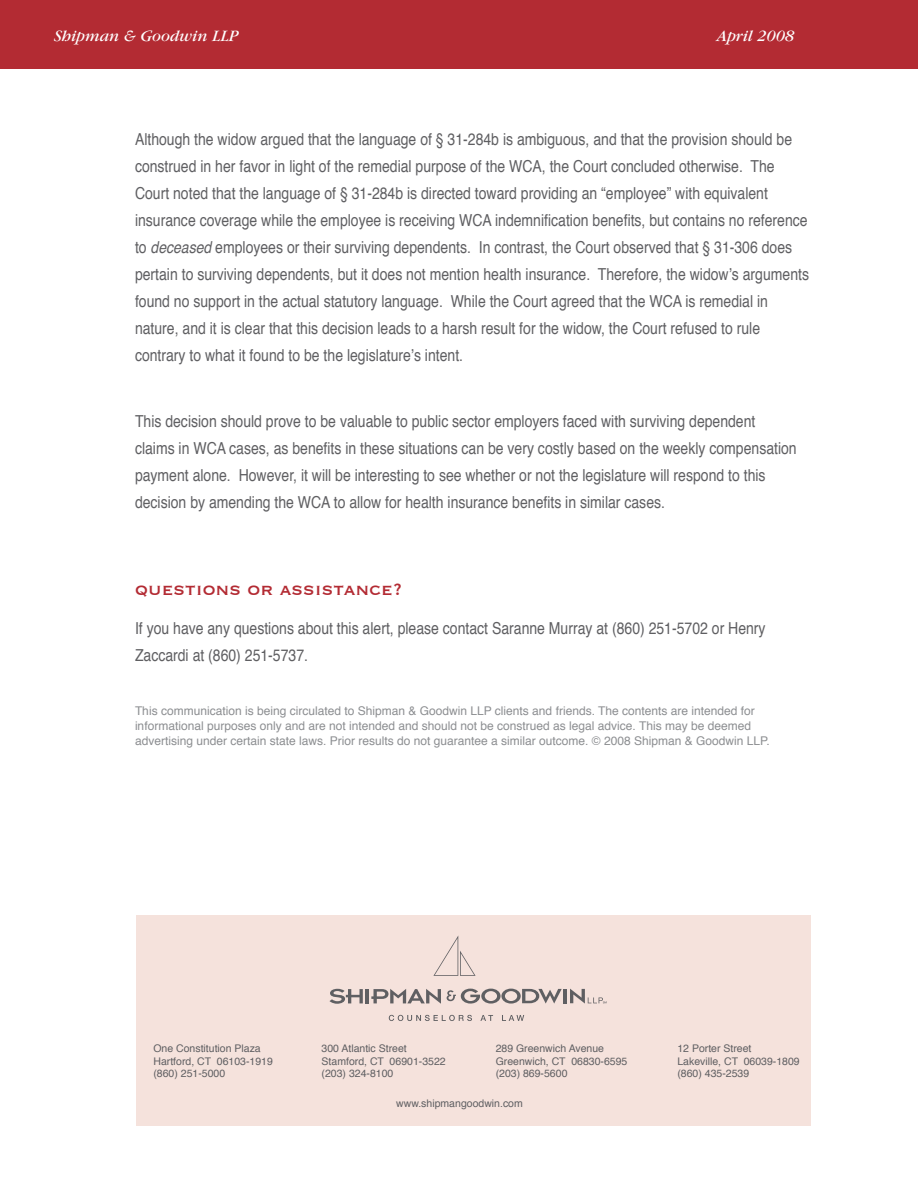
<style>
.page{position:relative;width:918px;height:1188px;background:#fff}
.page>*{position:absolute;margin:0;border:0;box-sizing:border-box;transform-origin:0 0}
.Disclaimer{font:21px "Copperplate";color:#b32b33}
.Disclaimer-2{font:16.5px/27px "Helvetica";color:#5f5f62;scale:.85 1}
.Text_Roman{font:16.5px/27px "Helvetica";color:#5f5f62;scale:.85 1}
.t1{font:italic 16.5px "Garamond";color:#fff}
.Disclaimer-3{font:12px/15px "Helvetica";color:#8c8e91}
.t2{font:10.5px "Helvetica";color:#5f5f62}
.s1{font-style:italic}
</style>
<div class="page">
<div style="left:0;top:0;width:918px;height:69px;background:#b32b33"></div>
<div style="left:136px;top:916px;width:675px;height:210px;background:#f5e2dc"></div>
<svg style="left:433px;top:935px;width:43px;height:41px"></svg>
<svg style="left:389px;top:1015px;width:83px;height:6px"></svg>
<svg style="left:480px;top:1015px;width:13px;height:6px"></svg>
<svg style="left:502px;top:1015px;width:22px;height:6px"></svg>
<hr style="left:563px;top:989px;width:4px;height:14px;background:#5f5f62">
<svg style="left:329px;top:989px;width:34px;height:15px"></svg>
<hr style="left:366px;top:989px;width:3px;height:14px;background:#5f5f62">
<svg style="left:371px;top:989px;width:70px;height:15px"></svg>
<svg style="left:447px;top:989px;width:115px;height:15px"></svg>
<svg style="left:570px;top:989px;width:37px;height:15px"></svg>
<p class="t1" style="left:54px;top:27px;width:186px">Shipman &amp; Goodwin LLP</p>
<p class="t1" style="left:717px;top:27px;width:79px">April 2008</p>
<p class="Disclaimer-2" style="left:135px;top:126px;width:795px">Although the widow argued that the language of § 31-284b is ambiguous, and that the provision should be construed in her favor in light of the remedial purpose of the WCA, the Court concluded otherwise. The Court noted that the language of § 31-284b is directed toward providing an “employee” with equivalent insurance coverage while the employee is receiving WCA indemnification benefits, but contains no reference to <span class="s1">deceased</span> employees or their surviving dependents. In contrast, the Court observed that § 31-306 does pertain to surviving dependents, but it does not mention health insurance. Therefore, the widow’s arguments found no support in the actual statutory language. While the Court agreed that the WCA is remedial in nature, and it is clear that this decision leads to a harsh result for the widow, the Court refused to rule contrary to what it found to be the legislature’s intent.</p>
<p class="Disclaimer-2" style="left:135px;top:408px;width:780px">This decision should prove to be valuable to public sector employers faced with surviving dependent claims in WCA cases, as benefits in these situations can be very costly based on the weekly compensation payment alone. However, it will be interesting to see whether or not the legislature will respond to this decision by amending the WCA to allow for health insurance benefits in similar cases.</p>
<p class="Disclaimer" style="left:135px;top:576px;width:269px">questions or assistance?</p>
<p class="Text_Roman" style="left:135px;top:615px;width:743px">If you have any questions about this alert, please contact Saranne Murray at (860) 251-5702 or Henry<br>Zaccardi at (860) 251-5737.</p>
<p class="Disclaimer-3" style="left:135px;top:704px;width:636px">This communication is being circulated to Shipman &amp; Goodwin LLP clients and friends. The contents are intended for informational purposes only and are not intended and should not be construed as legal advice. This may be deemed advertising under certain state laws. Prior results do not guarantee a similar outcome. © 2008 Shipman &amp; Goodwin LLP.</p>
<p class="t2" style="left:153px;top:1040px;width:109px">One Constitution Plaza</p>
<p class="t2" style="left:153px;top:1053px;width:121px">Hartford, CT 06103-1919</p>
<p class="t2" style="left:153px;top:1066px;width:73px">(860) 251-5000</p>
<p class="t2" style="left:322px;top:1040px;width:87px">300 Atlantic Street</p>
<p class="t2" style="left:322px;top:1053px;width:126px">Stamford, CT 06901-3522</p>
<p class="t2" style="left:322px;top:1066px;width:73px">(203) 324-8100</p>
<p class="t2" style="left:496px;top:1040px;width:110px">289 Greenwich Avenue</p>
<p class="t2" style="left:496px;top:1053px;width:133px">Greenwich, CT 06830-6595</p>
<p class="t2" style="left:496px;top:1066px;width:73px">(203) 869-5600</p>
<p class="t2" style="left:396px;top:1096px;width:128px">www.shipmangoodwin.com</p>
<p class="t2" style="left:677px;top:1040px;width:76px">12 Porter Street</p>
<p class="t2" style="left:677px;top:1053px;width:124px">Lakeville, CT 06039-1809</p>
<p class="t2" style="left:677px;top:1066px;width:73px">(860) 435-2539</p>
</div>
